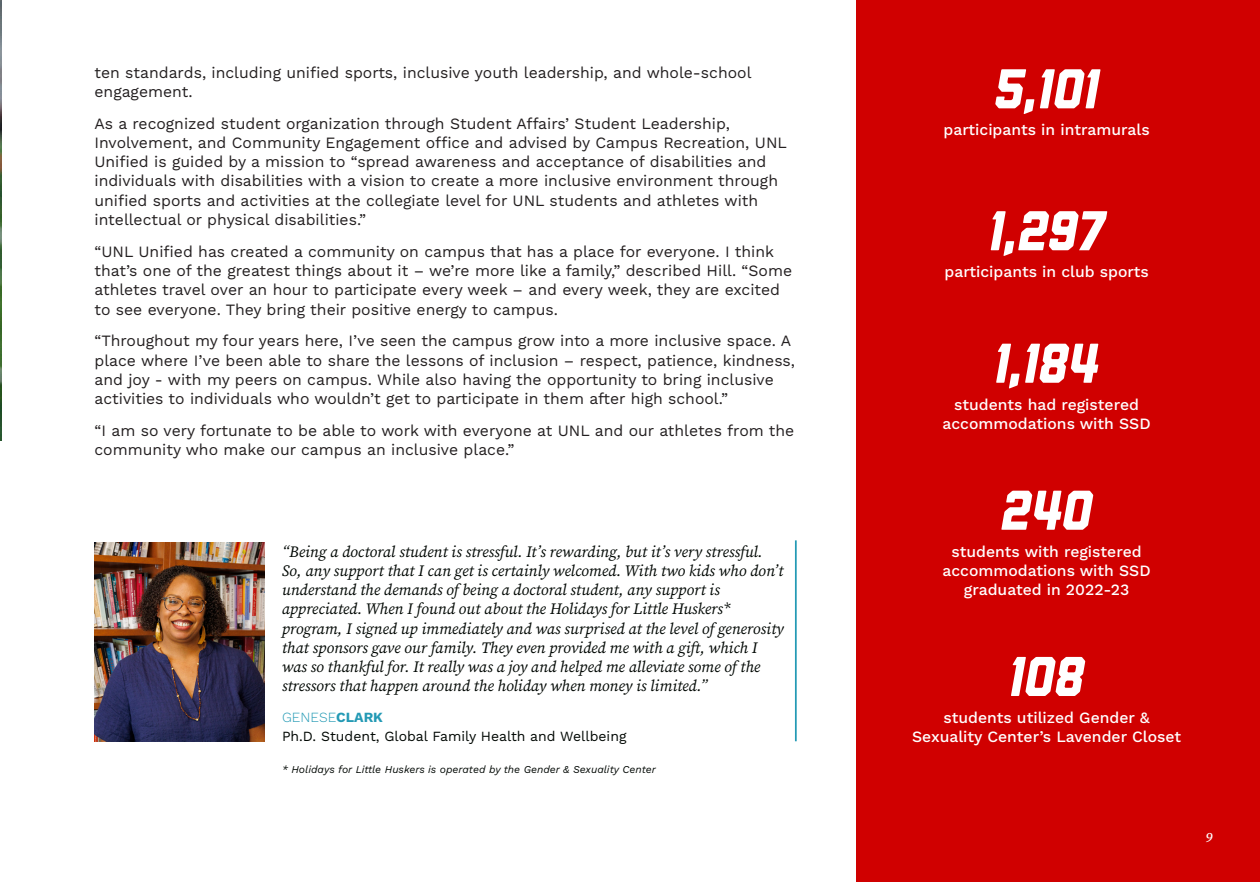
<style>
.page{position:relative;width:1260px;height:882px;background:#fff}
.page>*{position:absolute;margin:0;border:0;box-sizing:border-box;transform-origin:0 0}
.Sidebar_Stat{font:italic 800 56px "Liberator";color:#fff}
.Paragraph{font:15.75px/19.2px "Work Sans";color:#231f20}
.t1{font:italic 15.75px/19.2px "Source Serif 4";color:#010703}
.Sidebar_Stat-2{font:500 15.75px/19.2px "Work Sans";color:#fff;text-align:center}
.Sidebar_Text{font:500 15.75px "Work Sans";color:#fff}
.Quote_Info{font:14px "Work Sans";color:#010703}
.Quote_Name{font:300 14px "Work Sans";color:#249ab5}
.t2{font:italic 600 14px "Source Serif 4";color:#fff}
.Quote_Info-2{font:italic 10.5px "Work Sans";color:#010703}
.s1{font-weight:700}
</style>
<div class="page">
<div style="left:856px;top:0;width:404px;height:882px;background:#d00000"></div>
<img style="left:0;top:0;width:1px;height:441px">
<img style="left:94px;top:543px;width:171px;height:198px">
<hr style="left:795px;top:540px;width:2px;height:201px;background:#249ab5">
<p class="Paragraph" style="left:94px;top:62px;width:659px">ten standards, including unified sports, inclusive youth leadership, and whole-school engagement.</p>
<p class="Paragraph" style="left:94px;top:113px;width:694px">As a recognized student organization through Student Affairs’ Student Leadership, Involvement, and Community Engagement office and advised by Campus Recreation, UNL Unified is guided by a mission to “spread awareness and acceptance of disabilities and individuals with disabilities with a vision to create a more inclusive environment through unified sports and activities at the collegiate level for UNL students and athletes with intellectual or physical disabilities.”</p>
<p class="Paragraph" style="left:94px;top:241px;width:699px">“UNL Unified has created a community on campus that has a place for everyone. I think that’s one of the greatest things about it – we’re more like a family,” described Hill. “Some athletes travel over an hour to participate every week – and every week, they are excited to see everyone. They bring their positive energy to campus.</p>
<p class="Paragraph" style="left:94px;top:331px;width:702px">“Throughout my four years here, I’ve seen the campus grow into a more inclusive space. A place where I’ve been able to share the lessons of inclusion – respect, patience, kindness, and joy - with my peers on campus. While also having the opportunity to bring inclusive activities to individuals who wouldn’t get to participate in them after high school.”</p>
<p class="Paragraph" style="left:94px;top:420px;width:701px">“I am so very fortunate to be able to work with everyone at UNL and our athletes from the community who make our campus an inclusive place.”</p>
<p class="t1" style="left:282px;top:542px;width:504px">“Being a doctoral student is stressful. It’s rewarding, but it’s very stressful.<br>So, any support that I can get is certainly welcomed. With two kids who don’t understand the demands of being a doctoral student, any support is appreciated. When I found out about the Holidays for Little Huskers* program, I signed up immediately and was surprised at the level of generosity that sponsors gave our family. They even provided me with a gift, which I was so thankful for. It really was a joy and helped me alleviate some of the stressors that happen around the holiday when money is limited.”</p>
<p class="Quote_Name" style="left:282px;top:706px;width:102px">GENESE<span class="s1">CLARK</span></p>
<p class="Quote_Info" style="left:282px;top:725px;width:346px">Ph.D. Student, Global Family Health and Wellbeing</p>
<p class="Quote_Info-2" style="left:282px;top:761px;width:376px">* Holidays for Little Huskers is operated by the Gender &amp; Sexuality Center</p>
<p class="Sidebar_Stat" style="left:994px;top:59px;width:107px">5,101</p>
<p class="Sidebar_Text" style="left:944px;top:118px;width:208px">participants in intramurals</p>
<p class="Sidebar_Stat" style="left:989px;top:201px;width:117px">1,297</p>
<p class="Sidebar_Text" style="left:945px;top:260px;width:206px">participants in club sports</p>
<p class="Sidebar_Stat" style="left:994px;top:333px;width:106px">1,184</p>
<p class="Sidebar_Stat-2" style="left:942px;top:394px;width:210px">students had registered accommodations with SSD</p>
<p class="Sidebar_Stat" style="left:1001px;top:480px;width:93px">240</p>
<p class="Sidebar_Stat-2" style="left:942px;top:541px;width:210px">students with registered accommodations with SSD graduated in 2022-23</p>
<p class="Sidebar_Stat" style="left:1009px;top:646px;width:77px">108</p>
<p class="Sidebar_Stat-2" style="left:912px;top:708px;width:270px">students utilized Gender &amp;<br>Sexuality Center’s Lavender Closet</p>
<p class="t2" style="left:1205px;top:828px;width:9px">9</p>
</div>
